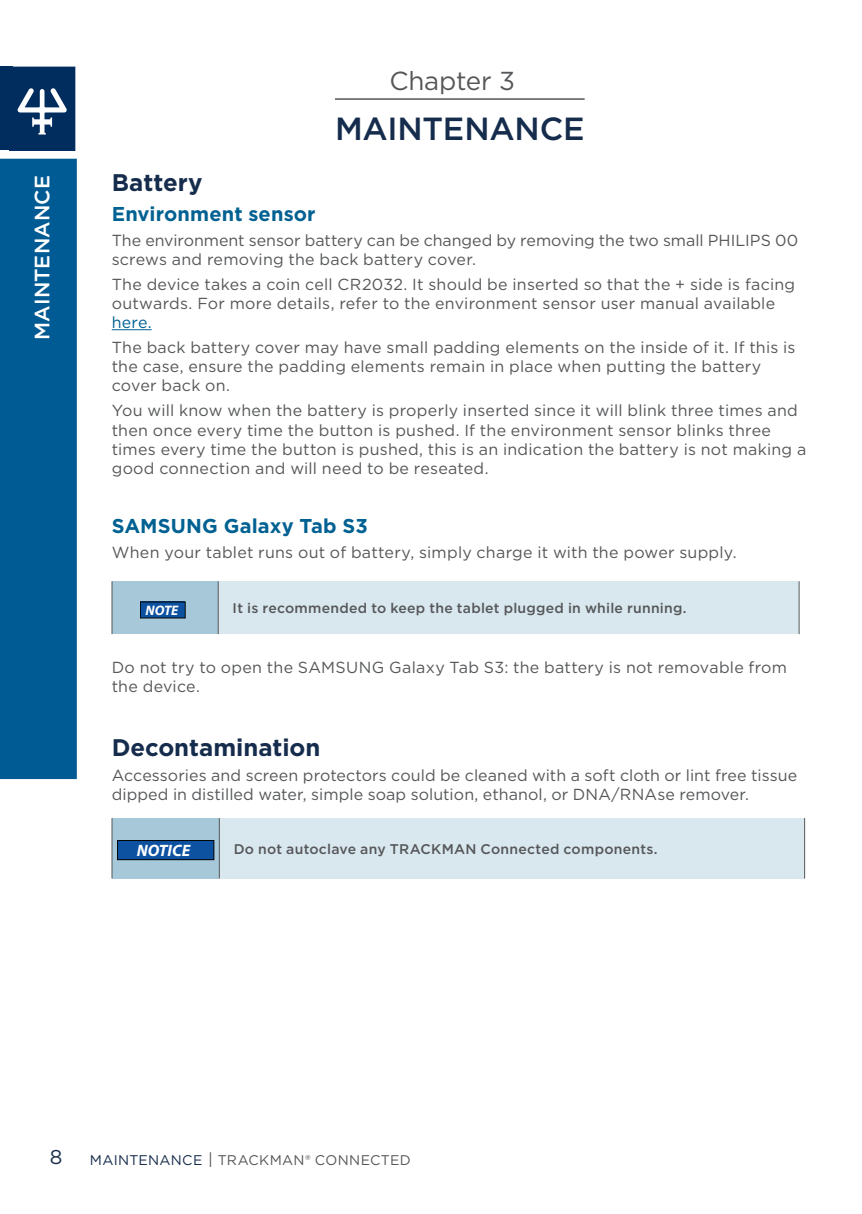
<style>
.page{position:relative;width:862px;height:1214px;background:#fff}
.page>*{position:absolute;margin:0;border:0;box-sizing:border-box;transform-origin:0 0}
.Chapter_Title{font:500 32px "Gotham";letter-spacing:-.005em;color:#152c4c}
.t1{font:26px "Gotham";letter-spacing:-.01em;color:#555759}
.Heading_1_NoTOP{font:700 24px "Gotham";color:#152c4c}
.t2{font:500 20.8px "Gotham";color:#fff}
.Heading_1_NoTOP-2{font:700 20px "Gotham";letter-spacing:.005em;color:#006192}
.t3{font:20px "Gotham";color:#152c4c}
.t4{font:italic 700 16.4px "Myriad Pro";color:#fff}
.Heading_1_NoTOP-3{font:16px/19.2px "Gotham";letter-spacing:.015em;color:#555759}
.Body_Text{font:16px/19.2px "Gotham";letter-spacing:.005em;color:#555759}
.Left_Body{font:500 14px "Gotham";letter-spacing:.02em;color:#555759}
.t5{font:14px "Gotham";letter-spacing:.02em;color:#555759}
.t6{font:italic 700 13.8px "Myriad Pro";color:#fff}
.s1{color:#006192}
.s2{color:#152c4c}
.s3{font-size:16px}
</style>
<div class="page">
<div style="left:0;top:67px;width:13px;height:83px;background:#002c5e"></div>
<svg style="left:13px;top:67px;width:62px;height:83px;background:#254a75"></svg>
<div style="left:0;top:159px;width:77px;height:620px;background:#005a93"></div>
<hr style="left:335px;top:98px;width:249px;height:2px;background:#555759">
<hr style="left:112px;top:329px;width:40px;height:1px;background:#006192">
<div style="left:112px;top:581px;width:106px;height:53px;background:#a6c8d9"></div>
<div style="left:218px;top:581px;width:581px;height:53px;background:#d9e7ef"></div>
<hr style="left:112px;top:581px;width:1px;height:53px;background:#555759">
<hr style="left:218px;top:581px;width:1px;height:53px;background:#555759">
<hr style="left:799px;top:581px;width:1px;height:53px;background:#555759">
<div style="left:112px;top:818px;width:107px;height:60px;background:#a6c8d9"></div>
<div style="left:219px;top:818px;width:585px;height:60px;background:#d9e7ef"></div>
<hr style="left:112px;top:818px;width:1px;height:60px;background:#555759">
<hr style="left:219px;top:818px;width:1px;height:60px;background:#555759">
<hr style="left:804px;top:818px;width:1px;height:60px;background:#555759">
<div style="left:117px;top:840px;width:97px;height:19px;background:#0d52a1"></div>
<div style="left:117px;top:840px;width:97px;height:20px;border:1px solid #040503"></div>
<div style="left:140px;top:602px;width:45px;height:16px;background:#0d52a1"></div>
<h3 class="t2" style="left:28px;top:339px;width:166px;rotate:-90deg">MAINTENANCE</h3>
<p class="t1" style="left:389px;top:64px;width:127px">Chapter 3</p>
<p class="Chapter_Title" style="left:335px;top:107px;width:251px">MAINTENANCE</p>
<p class="Heading_1_NoTOP" style="left:112px;top:167px;width:92px">Battery</p>
<p class="Heading_1_NoTOP-2" style="left:112px;top:200px;width:205px">Environment sensor</p>
<p class="Heading_1_NoTOP-3" style="left:112px;top:230px;width:688px">The environment sensor battery can be changed by removing the two small PHILIPS 00 screws and removing the back battery cover.</p>
<p class="Heading_1_NoTOP-3" style="left:112px;top:274px;width:685px">The device takes a coin cell CR2032. It should be inserted so that the + side is facing outwards. For more details, refer to the environment sensor user manual available <span class="s1">here.</span></p>
<p class="Heading_1_NoTOP-3" style="left:112px;top:337px;width:685px">The back battery cover may have small padding elements on the inside of it. If this is the case, ensure the padding elements remain in place when putting the battery cover back on.</p>
<p class="Heading_1_NoTOP-3" style="left:112px;top:400px;width:696px">You will know when the battery is properly inserted since it will blink three times and then once every time the button is pushed. If the environment sensor blinks three times every time the button is pushed, this is an indication the battery is not making a good connection and will need to be reseated.</p>
<p class="Heading_1_NoTOP-2" style="left:112px;top:512px;width:258px">SAMSUNG Galaxy Tab S3</p>
<p class="Heading_1_NoTOP-3" style="left:112px;top:542px;width:626px">When your tablet runs out of battery, simply charge it with the power supply.</p>
<p class="t6" style="left:146px;top:601px;width:34px">NOTE</p>
<p class="Left_Body" style="left:233px;top:599px;width:455px">It is recommended to keep the tablet plugged in while running.</p>
<p class="Heading_1_NoTOP-3" style="left:112px;top:657px;width:677px">Do not try to open the SAMSUNG Galaxy Tab S3: the battery is not removable from the device.</p>
<p class="Heading_1_NoTOP" style="left:112px;top:731px;width:210px">Decontamination</p>
<p class="Body_Text" style="left:112px;top:765px;width:687px">Accessories and screen protectors could be cleaned with a soft cloth or lint free tissue dipped in distilled water, simple soap solution, ethanol, or DNA/RNAse remover.</p>
<p class="t4" style="left:137px;top:839px;width:55px">NOTICE</p>
<p class="Left_Body" style="left:234px;top:839px;width:425px">Do not autoclave any TRACKMAN Connected components.</p>
<p class="t3" style="left:50px;top:1143px;width:14px">8</p>
<p class="t5" style="left:90px;top:1150px;width:322px"><span class="s2">MAINTENANCE</span> <span class="s3">|</span> TRACKMAN® CONNECTED</p>
</div>
